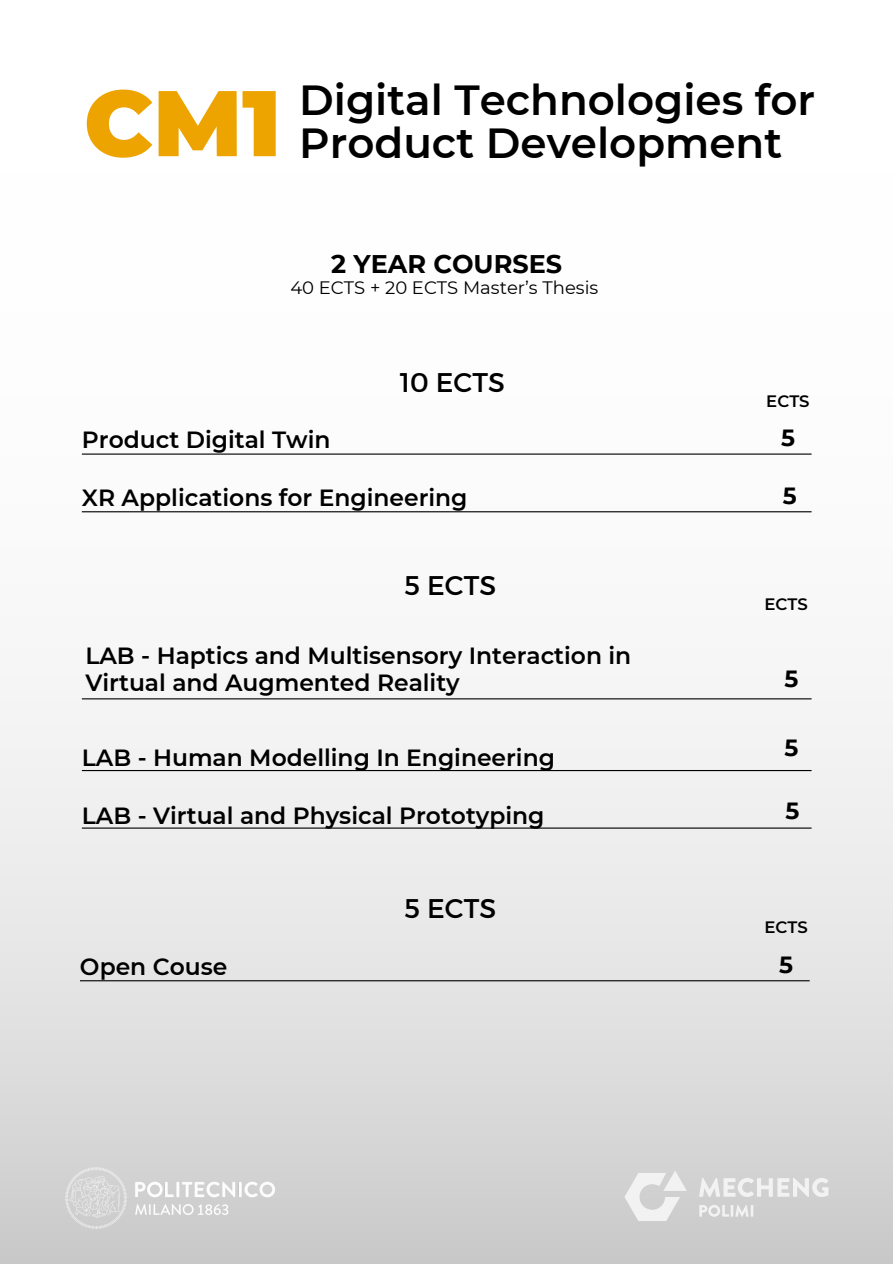
<style>
.page{position:relative;width:893px;height:1264px;background:#fff}
.page>*{position:absolute;margin:0;border:0;box-sizing:border-box;transform-origin:0 0}
.t1{font:900 93px "Montserrat";color:#eda300}
.t2{font:600 42px "Montserrat";color:#000}
.t3{font:27px "Montserrat";color:#000}
.t4{font:700 25.5px "Montserrat";color:#000}
.t5{font:600 23.4px/27px "Montserrat";color:#000}
.t6{font:700 23.4px "Montserrat";color:#000}
.t7{font:18px "Montserrat";color:#000}
.t8{font:600 16.5px "Montserrat";color:#000}
</style>
<div class="page">
<img style="left:0;top:453px;width:892px;height:810px">
<svg style="left:699px;top:1177px;width:129px;height:19px"></svg>
<svg style="left:699px;top:1204px;width:54px;height:12px"></svg>
<svg style="left:624px;top:1170px;width:62px;height:50px"></svg>
<img style="left:43px;top:1160px;width:301px;height:72px">
<hr style="left:82px;top:511px;width:729px;height:1px;background:#000">
<hr style="left:82px;top:453px;width:729px;height:1px;background:#000">
<hr style="left:82px;top:698px;width:729px;height:1px;background:#000">
<hr style="left:82px;top:770px;width:729px;height:1px;background:#000">
<hr style="left:82px;top:827px;width:729px;height:1px;background:#000">
<hr style="left:80px;top:980px;width:729px;height:1px;background:#000">
<h5 class="t1" style="left:84px;top:66px;width:198px">CM1</h5>
<p class="t2" style="left:299px;top:74px;width:517px">Digital Technologies for</p>
<p class="t2" style="left:299px;top:117px;width:484px">Product Development</p>
<p class="t4" style="left:331px;top:248px;width:232px">2 YEAR COURSES</p>
<p class="t7" style="left:290px;top:277px;width:309px">40 ECTS + 20 ECTS Master’s Thesis</p>
<p class="t3" style="left:399px;top:364px;width:107px">10 ECTS</p>
<h6 class="t8" style="left:766px;top:390px;width:45px">ECTS</h6>
<h4 class="t5" style="left:82px;top:426px;width:250px">Product Digital Twin</h4>
<h4 class="t5" style="left:82px;top:484px;width:387px">XR Applications for Engineering</h4>
<h5 class="t3" style="left:404px;top:568px;width:93px">5 ECTS</h5>
<h5 class="t5" style="left:85px;top:642px;width:547px">LAB - Haptics and Multisensory Interaction in<br>Virtual and Augmented Reality</h5>
<p class="t5" style="left:82px;top:744px;width:474px">LAB - Human Modelling In Engineering</p>
<p class="t5" style="left:82px;top:801px;width:464px">LAB - Virtual and Physical Prototyping</p>
<p class="t5" style="left:80px;top:953px;width:149px">Open Couse</p>
<h6 class="t3" style="left:404px;top:891px;width:93px">5 ECTS</h6>
<p class="t6" style="left:781px;top:423px;width:15px">5</p>
<h3 class="t6" style="left:782px;top:481px;width:15px">5</h3>
<p class="t8" style="left:764px;top:594px;width:45px">ECTS</p>
<p class="t6" style="left:784px;top:664px;width:15px">5</p>
<h4 class="t6" style="left:784px;top:733px;width:15px">5</h4>
<h6 class="t6" style="left:785px;top:795px;width:15px">5</h6>
<h5 class="t8" style="left:764px;top:917px;width:45px">ECTS</h5>
<h4 class="t6" style="left:779px;top:950px;width:15px">5</h4>
</div>
